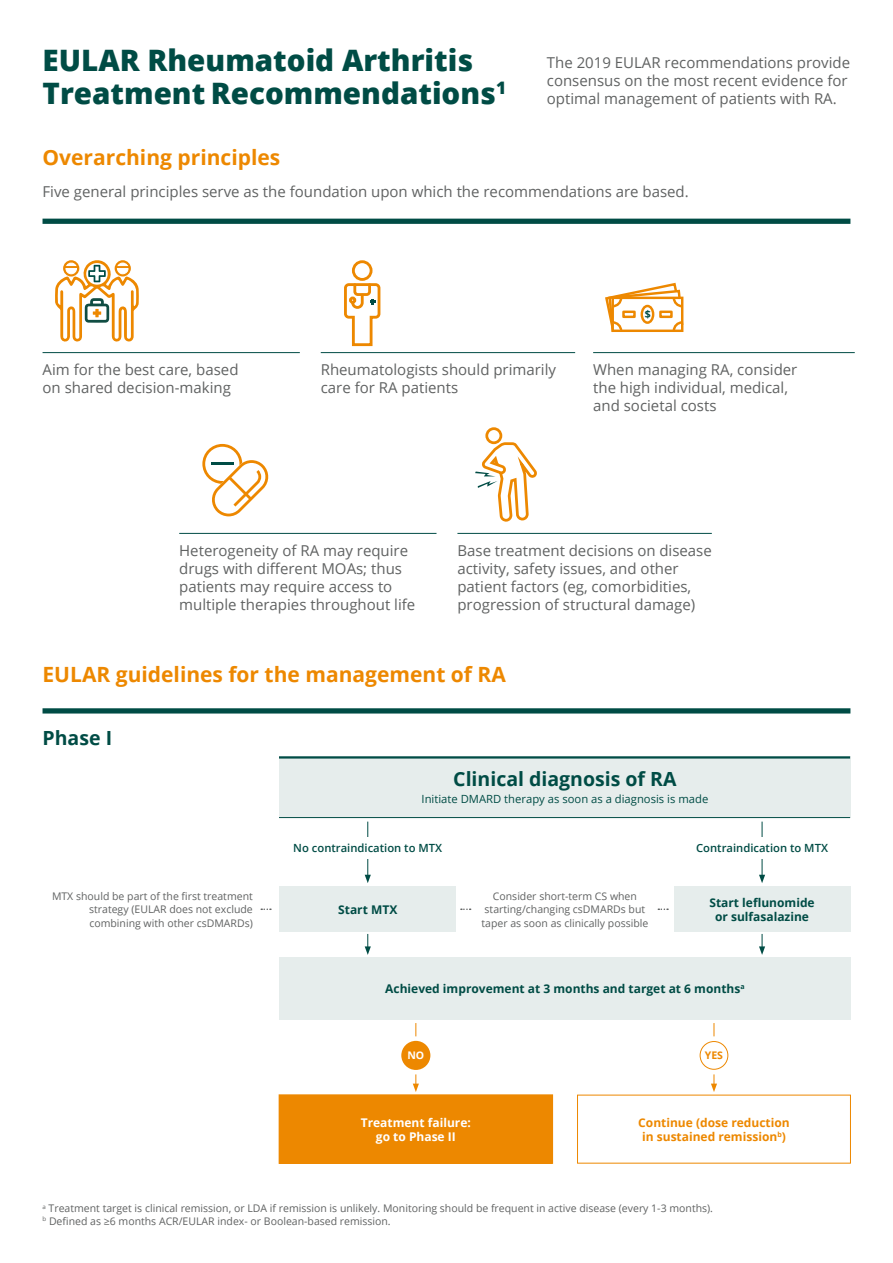
<style>
.page{position:relative;width:893px;height:1263px;background:#fff}
.page>*{position:absolute;margin:0;border:0;box-sizing:border-box;transform-origin:0 0}
.t1{font:800 29.55px/33.3px "Open Sans";color:#004c45}
.t2{font:700 21px "Open Sans";color:#ed8800}
.t3{font:700 19.5px "Open Sans";color:#004c45}
.t4{font:15px/18px "Open Sans";color:#606262}
.t5{font:700 12px/14.4px "Open Sans";color:#004c45;text-align:center}
.t6{font:700 12px/14.4px "Open Sans";color:#ed8800;text-align:center}
.t7{font:700 12px/14.4px "Open Sans";color:#fff;text-align:center}
.t8{font:11.25px "Open Sans";color:#004c45}
.t9{font:600 11.25px "Open Sans";color:#004c45}
.t10{font:10.5px/13.5px "Open Sans";color:#606262;text-align:center}
.t11{font:700 10.5px "Open Sans";color:#ed8800}
.t12{font:700 10.5px "Open Sans";color:#fff}
.t13{font:700 10.5px "Open Sans";color:#004c45}
</style>
<div class="page">
<hr style="left:714px;top:1023px;width:1px;height:63px;background:#ed8800">
<svg style="left:711px;top:1083px;width:6px;height:9px"></svg>
<div style="left:43px;top:708px;width:807px;height:5px;background:#004c45"></div>
<div style="left:279px;top:756px;width:571px;height:62px;background:#e6edec"></div>
<div style="left:279px;top:958px;width:571px;height:62px;background:#e6edec"></div>
<hr style="left:762px;top:822px;width:1px;height:55px;background:#004c45">
<svg style="left:759px;top:875px;width:6px;height:8px"></svg>
<svg style="left:759px;top:934px;width:6px;height:21px"></svg>
<hr style="left:367px;top:822px;width:1px;height:55px;background:#004c45">
<svg style="left:365px;top:875px;width:6px;height:8px"></svg>
<svg style="left:365px;top:934px;width:6px;height:21px"></svg>
<div style="left:674px;top:886px;width:176px;height:46px;background:#e6edec"></div>
<div style="left:279px;top:886px;width:177px;height:46px;background:#e6edec"></div>
<div style="left:674px;top:837px;width:176px;height:22px;background:#fff"></div>
<div style="left:280px;top:837px;width:176px;height:22px;background:#fff"></div>
<svg style="left:461px;top:908px;width:10px;height:2px"></svg>
<svg style="left:261px;top:908px;width:10px;height:2px"></svg>
<svg style="left:658px;top:908px;width:10px;height:2px"></svg>
<hr style="left:279px;top:756px;width:571px;height:2px;background:#004c45">
<hr style="left:279px;top:817px;width:571px;height:1px;background:#004c45">
<div style="left:43px;top:219px;width:807px;height:5px;background:#004c45"></div>
<svg style="left:55px;top:260px;width:84px;height:82px"></svg>
<div style="left:352px;top:260px;width:20px;height:21px;border:3px solid #ed8800;border-radius:50%"></div>
<svg style="left:344px;top:283px;width:37px;height:63px"></svg>
<svg style="left:605px;top:283px;width:79px;height:49px"></svg>
<div style="left:641px;top:305px;width:13px;height:19px;border:2px solid #ed8800;border-radius:50%"></div>
<div style="left:622px;top:311px;width:14px;height:7px;border:2px solid #ed8800"></div>
<div style="left:659px;top:311px;width:14px;height:7px;border:2px solid #ed8800"></div>
<hr style="left:43px;top:352px;width:257px;height:1px;background:#004c45">
<hr style="left:179px;top:533px;width:257px;height:1px;background:#004c45">
<hr style="left:321px;top:352px;width:254px;height:1px;background:#004c45">
<hr style="left:593px;top:352px;width:262px;height:1px;background:#004c45">
<svg style="left:475px;top:427px;width:62px;height:95px"></svg>
<hr style="left:457px;top:533px;width:255px;height:1px;background:#004c45">
<div style="left:279px;top:1095px;width:273px;height:68px;background:#ed8800"></div>
<div style="left:279px;top:1094px;width:274px;height:70px;border:2px solid #ed8800"></div>
<hr style="left:415px;top:1023px;width:1px;height:63px;background:#ed8800">
<svg style="left:413px;top:1083px;width:6px;height:9px"></svg>
<svg style="left:399px;top:1038px;width:34px;height:34px"></svg>
<div style="left:397px;top:1036px;width:38px;height:38px;border:4px solid #fff;border-radius:50%"></div>
<svg style="left:697px;top:1038px;width:34px;height:34px"></svg>
<div style="left:695px;top:1036px;width:38px;height:38px;border:4px solid #fff;border-radius:50%"></div>
<div style="left:700px;top:1041px;width:28px;height:28px;background:#fff;border-radius:50%"></div>
<div style="left:700px;top:1041px;width:28px;height:29px;border:1px solid #ed8800;border-radius:50%"></div>
<svg style="left:202px;top:444px;width:67px;height:72px"></svg>
<hr style="left:211px;top:462px;width:22px;height:3px;background:#004c45">
<h1 class="t1" style="left:43px;top:42px;width:465px">EULAR Rheumatoid Arthritis<br>Treatment Recommendations<sup>1</sup></h1>
<p class="t4" style="left:547px;top:53px;width:305px">The 2019 EULAR recommendations provide consensus on the most recent evidence for optimal management of patients with RA.</p>
<h2 class="t2" style="left:43px;top:143px;width:239px">Overarching principles</h2>
<p class="t4" style="left:43px;top:182px;width:648px">Five general principles serve as the foundation upon which the recommendations are based.</p>
<p class="t13" style="left:645px;top:307px;width:8px">$</p>
<p class="t4" style="left:43px;top:360px;width:197px">Aim for the best care, based on shared decision-making</p>
<p class="t4" style="left:593px;top:360px;width:206px">When managing RA, consider the high individual, medical, and societal costs</p>
<p class="t4" style="left:321px;top:360px;width:237px">Rheumatologists should primarily care for RA patients</p>
<p class="t4" style="left:179px;top:541px;width:238px">Heterogeneity of RA may require drugs with different MOAs; thus patients may require access to multiple therapies throughout life</p>
<p class="t4" style="left:457px;top:541px;width:256px">Base treatment decisions on disease activity, safety issues, and other patient factors (eg, comorbidities, progression of structural damage)</p>
<h2 class="t2" style="left:43px;top:660px;width:465px">EULAR guidelines for the management of RA</h2>
<h3 class="t3" style="left:43px;top:724px;width:71px">Phase I</h3>
<p class="t10" style="left:89px;top:889px;width:165px;text-align:justify;text-indent:-37px">MTX should be part of the first treatment strategy (EULAR does not exclude combining with other csDMARDs)</p>
<h3 class="t3" style="left:453px;top:765px;width:225px">Clinical diagnosis of RA</h3>
<p class="t8" style="left:422px;top:791px;width:288px">Initiate DMARD therapy as soon as a diagnosis is made</p>
<p class="t9" style="left:293px;top:840px;width:150px">No contraindication to MTX</p>
<p class="t9" style="left:696px;top:840px;width:133px">Contraindication to MTX</p>
<p class="t5" style="left:338px;top:902px;width:61px">Start MTX</p>
<p class="t10" style="left:481px;top:889px;width:168px">Consider short-term CS when starting/changing csDMARDs but taper as soon as clinically possible</p>
<p class="t5" style="left:709px;top:895px;width:107px">Start leflunomide or sulfasalazine</p>
<p class="t5" style="left:385px;top:981px;width:361px">Achieved improvement at 3 months and target at 6 months<sup>a</sup></p>
<p class="t12" style="left:407px;top:1048px;width:18px">NO</p>
<p class="t11" style="left:705px;top:1048px;width:20px">YES</p>
<p class="t7" style="left:361px;top:1115px;width:112px">Treatment failure: go to Phase II</p>
<p class="t6" style="left:638px;top:1115px;width:153px">Continue (dose reduction in sustained remission<sup>b</sup>)</p>
<p class="t10" style="left:43px;top:1202px;width:672px;line-height:12.6px;text-align:left"><sup>a</sup> Treatment target is clinical remission, or LDA if remission is unlikely. Monitoring should be frequent in active disease (every 1-3 months). <sup>b</sup> Defined as ≥6 months ACR/EULAR index- or Boolean-based remission.</p>
</div>
